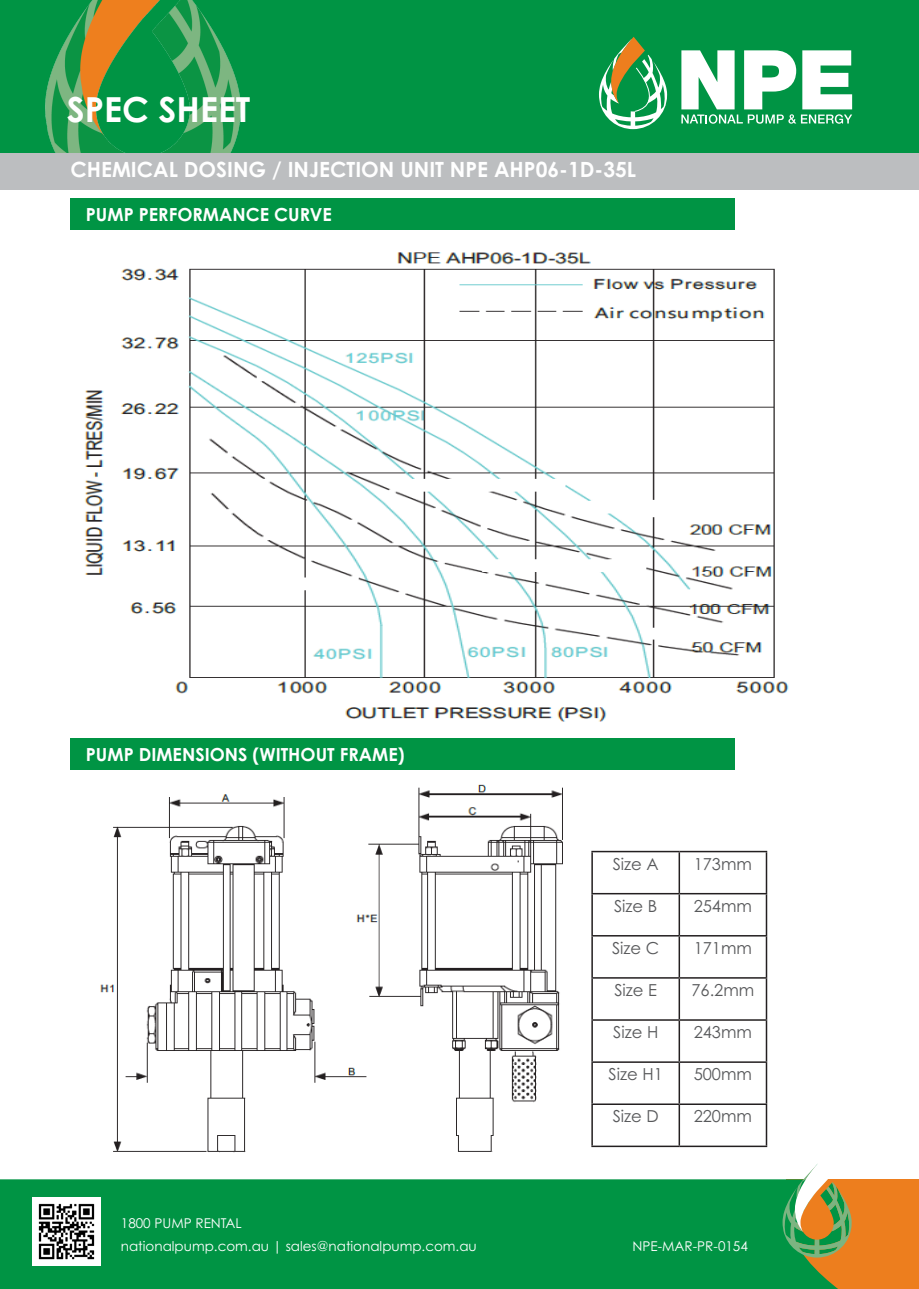
<style>
.page{position:relative;width:919px;height:1289px;background:#fff}
.page>*{position:absolute;margin:0;border:0;box-sizing:border-box;transform-origin:0 0}
.t1{font:700 34.5px "Century Gothic Pro";color:#fff}
.t2{font:700 21px "Century Gothic Pro";color:#fff}
.t3{font:700 18px "Century Gothic Pro";color:#fff}
.t4{font:16.5px "Century Gothic Pro";color:#58595b}
.t5{font:13.5px/22.5px "Century Gothic Pro";color:#fff}
</style>
<div class="page">
<div style="left:786px;top:1179px;width:132px;height:109px;background:#ed7e1e"></div>
<div style="left:0;top:1179px;width:837px;height:109px;background:#009444"></div>
<svg style="left:782px;top:1164px;width:69px;height:93px"></svg>
<div style="left:0;top:152px;width:918px;height:38px;background:#bcbec0"></div>
<div style="left:0;top:0;width:918px;height:152px;background:#009444"></div>
<img style="left:45px;top:0;width:196px;height:152px">
<svg style="left:681px;top:50px;width:171px;height:74px"></svg>
<svg style="left:599px;top:37px;width:68px;height:92px"></svg>
<img style="left:32px;top:1196px;width:68px;height:69px">
<div style="left:70px;top:198px;width:665px;height:32px;background:#009444"></div>
<div style="left:70px;top:738px;width:665px;height:32px;background:#009444"></div>
<img style="left:100px;top:784px;width:496px;height:369px">
<img style="left:84px;top:252px;width:705px;height:470px">
<hr style="left:591px;top:850px;width:88px;height:2px;background:#231f20">
<hr style="left:591px;top:852px;width:2px;height:40px;background:#231f20">
<hr style="left:679px;top:850px;width:88px;height:2px;background:#231f20">
<hr style="left:678px;top:852px;width:2px;height:40px;background:#231f20">
<hr style="left:765px;top:852px;width:2px;height:40px;background:#231f20">
<hr style="left:591px;top:892px;width:88px;height:2px;background:#231f20">
<hr style="left:591px;top:894px;width:2px;height:41px;background:#231f20">
<hr style="left:679px;top:892px;width:88px;height:2px;background:#231f20">
<hr style="left:678px;top:894px;width:2px;height:41px;background:#231f20">
<hr style="left:765px;top:894px;width:2px;height:41px;background:#231f20">
<hr style="left:591px;top:935px;width:88px;height:1px;background:#231f20">
<hr style="left:591px;top:936px;width:2px;height:41px;background:#231f20">
<hr style="left:679px;top:935px;width:88px;height:1px;background:#231f20">
<hr style="left:678px;top:936px;width:2px;height:41px;background:#231f20">
<hr style="left:765px;top:936px;width:2px;height:41px;background:#231f20">
<hr style="left:591px;top:977px;width:88px;height:1px;background:#231f20">
<hr style="left:591px;top:978px;width:2px;height:41px;background:#231f20">
<hr style="left:679px;top:977px;width:88px;height:1px;background:#231f20">
<hr style="left:678px;top:978px;width:2px;height:41px;background:#231f20">
<hr style="left:765px;top:978px;width:2px;height:41px;background:#231f20">
<hr style="left:591px;top:1019px;width:88px;height:1px;background:#231f20">
<hr style="left:591px;top:1020px;width:2px;height:41px;background:#231f20">
<hr style="left:679px;top:1019px;width:88px;height:1px;background:#231f20">
<hr style="left:678px;top:1020px;width:2px;height:41px;background:#231f20">
<hr style="left:765px;top:1020px;width:2px;height:41px;background:#231f20">
<hr style="left:591px;top:1061px;width:88px;height:1px;background:#231f20">
<hr style="left:591px;top:1062px;width:2px;height:41px;background:#231f20">
<hr style="left:679px;top:1061px;width:88px;height:1px;background:#231f20">
<hr style="left:678px;top:1062px;width:2px;height:41px;background:#231f20">
<hr style="left:765px;top:1062px;width:2px;height:41px;background:#231f20">
<hr style="left:591px;top:1103px;width:88px;height:1px;background:#231f20">
<hr style="left:591px;top:1104px;width:2px;height:41px;background:#231f20">
<hr style="left:679px;top:1103px;width:88px;height:1px;background:#231f20">
<hr style="left:678px;top:1104px;width:2px;height:41px;background:#231f20">
<hr style="left:765px;top:1104px;width:2px;height:41px;background:#231f20">
<hr style="left:591px;top:1145px;width:88px;height:2px;background:#231f20">
<hr style="left:679px;top:1145px;width:88px;height:2px;background:#231f20">
<h1 class="t1" style="left:67px;top:88px;width:185px">SPEC SHEET</h1>
<p class="t2" style="left:70px;top:156px;width:567px">CHEMICAL DOSING / INJECTION UNIT NPE AHP06-1D-35L</p>
<p class="t3" style="left:86px;top:203px;width:247px">PUMP PERFORMANCE CURVE</p>
<p class="t3" style="left:86px;top:743px;width:320px">PUMP DIMENSIONS (WITHOUT FRAME)</p>
<p class="t5" style="left:121px;top:1211px;width:357px">1800 PUMP RENTAL<br>nationalpump.com.au | sales@nationalpump.com.au</p>
<p class="t4" style="left:612px;top:853px;width:48px">Size A</p>
<p class="t4" style="left:693px;top:853px;width:60px">173mm</p>
<p class="t4" style="left:614px;top:895px;width:45px">Size B</p>
<p class="t4" style="left:693px;top:895px;width:60px">254mm</p>
<p class="t4" style="left:612px;top:937px;width:49px">Size C</p>
<p class="t4" style="left:693px;top:937px;width:60px">171mm</p>
<p class="t4" style="left:614px;top:980px;width:44px">Size E</p>
<p class="t4" style="left:691px;top:980px;width:64px">76.2mm</p>
<p class="t4" style="left:613px;top:1022px;width:47px">Size H</p>
<p class="t4" style="left:693px;top:1022px;width:60px">243mm</p>
<p class="t4" style="left:608px;top:1064px;width:56px">Size H1</p>
<p class="t4" style="left:693px;top:1064px;width:60px">500mm</p>
<p class="t4" style="left:612px;top:1106px;width:48px">Size D</p>
<p class="t4" style="left:693px;top:1106px;width:60px">220mm</p>
<p class="t5" style="left:632px;top:1234px;width:117px">NPE-MAR-PR-0154</p>
</div>
